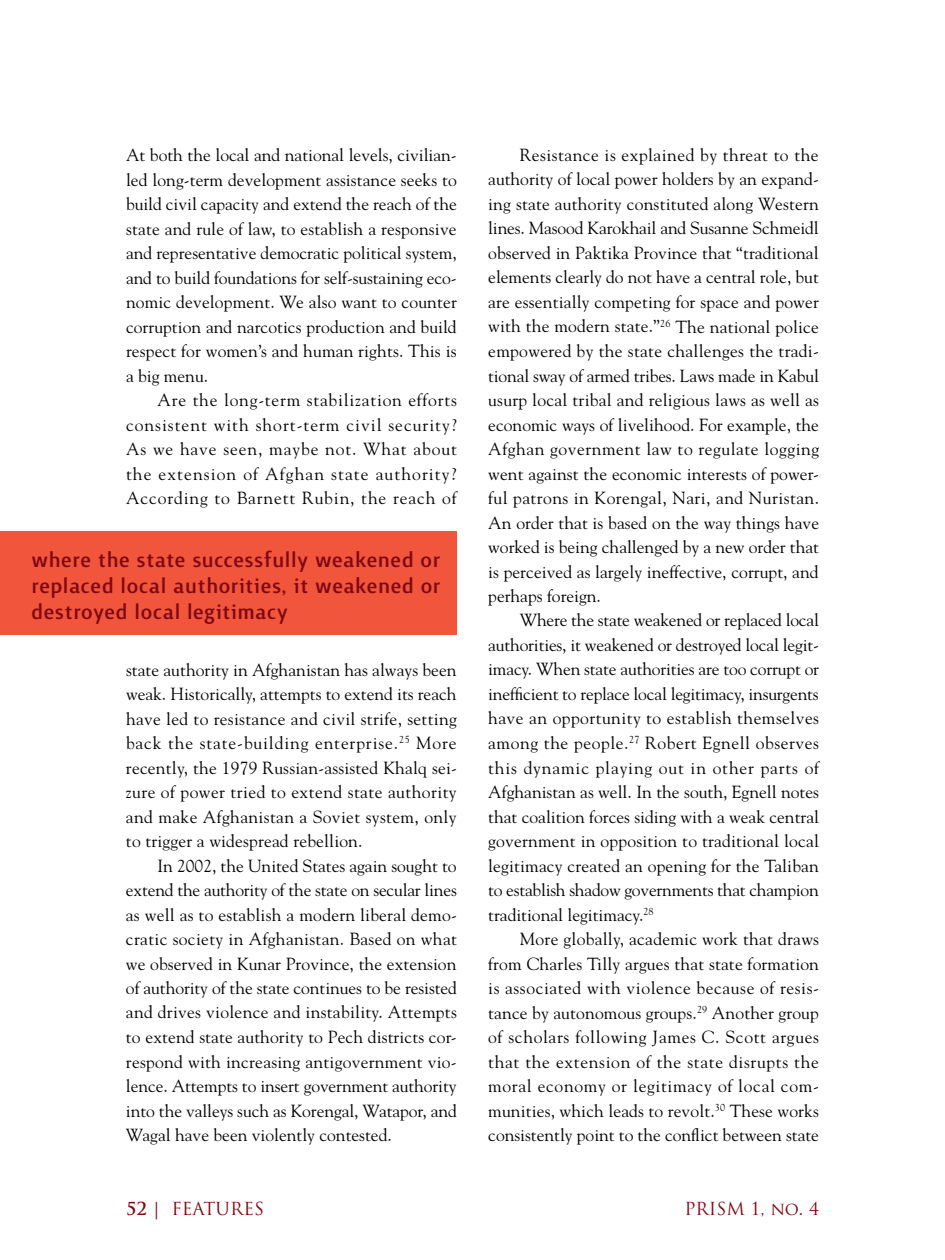
<style>
.page{position:relative;width:945px;height:1260px;background:#fff}
.page>*{position:absolute;margin:0;border:0;box-sizing:border-box;transform-origin:0 0}
.t1{font:500 26.25px/26.2px "Surface";letter-spacing:.02em;color:#7f0814;text-align:justify}
.t2{font:17.5px/24.5px "Goudy Std";letter-spacing:.005em;color:#000;text-align:justify}
.t3{font:17.5px "Trajan Pro";color:#7f0814}
.s1{font-weight:700}
</style>
<div class="page">
<div style="left:0;top:531px;width:457px;height:104px;background:#f1563c"></div>
<p class="t2" style="left:126px;top:142px;width:332px">At both the local and national levels, civilian&shy;led long-term development assistance seeks to build civil capacity and extend the reach of the state and rule of law, to establish a responsive and representative democratic political system, and to build foundations for self-sustaining eco&shy;nomic development. We also want to counter corruption and narcotics production and build respect for women’s and human rights. This is a big menu.</p>
<p class="t2" style="left:126px;top:387px;width:332px;text-indent:32px">Are the long-term stabilization efforts consistent with short-term civil security?<br>As we have seen, maybe not. What about the extension of Afghan state authority?<br>According to Barnett Rubin, the reach of</p>
<h1 class="t1" style="left:32px;top:547px;width:411px">where the state successfully weakened or replaced local authorities, it weakened or destroyed local legitimacy</h1>
<p class="t2" style="left:126px;top:657px;width:332px">state authority in Afghanistan has always been weak. Historically, attempts to extend its reach have led to resistance and civil strife, setting back the state-building enterprise.<sup>25</sup> More recently, the 1979 Russian-assisted Khalq sei&shy;zure of power tried to extend state authority and make Afghanistan a Soviet system, only to trigger a widespread rebellion.</p>
<p class="t2" style="left:126px;top:853px;width:332px;text-indent:32px">In 2002, the United States again sought to extend the authority of the state on secular lines as well as to establish a modern liberal demo&shy;cratic society in Afghanistan. Based on what we observed in Kunar Province, the extension of authority of the state continues to be resisted and drives violence and instability. Attempts to extend state authority to Pech districts cor&shy;respond with increasing antigovernment vio&shy;lence. Attempts to insert government authority into the valleys such as Korengal, Watapor, and Wagal have been violently contested.</p>
<p class="t2" style="left:488px;top:142px;width:332px;text-indent:32px">Resistance is explained by threat to the authority of local power holders by an expand&shy;ing state authority constituted along Western lines. Masood Karokhail and Susanne Schmeidl observed in Paktika Province that “traditional elements clearly do not have a central role, but are essentially competing for space and power with the modern state.”<sup>26</sup> The national police empowered by the state challenges the tradi&shy;tional sway of armed tribes. Laws made in Kabul usurp local tribal and religious laws as well as economic ways of livelihood. For example, the Afghan government law to regulate logging went against the economic interests of power&shy;ful patrons in Korengal, Nari, and Nuristan.<br>An order that is based on the way things have worked is being challenged by a new order that is perceived as largely ineffective, corrupt, and perhaps foreign.</p>
<p class="t2" style="left:488px;top:608px;width:332px;text-indent:32px">Where the state weakened or replaced local authorities, it weakened or destroyed local legit&shy;imacy. When state authorities are too corrupt or inefficient to replace local legitimacy, insurgents have an opportunity to establish themselves among the people.<sup>27</sup> Robert Egnell observes this dynamic playing out in other parts of Afghanistan as well. In the south, Egnell notes that coalition forces siding with a weak central government in opposition to traditional local legitimacy created an opening for the Taliban to establish shadow governments that champion traditional legitimacy.<sup>28</sup></p>
<p class="t2" style="left:488px;top:926px;width:332px;text-indent:32px">More globally, academic work that draws from Charles Tilly argues that state formation is associated with violence because of resis&shy;tance by autonomous groups.<sup>29</sup> Another group of scholars following James C. Scott argues that the extension of the state disrupts the moral economy or legitimacy of local com&shy;munities, which leads to revolt.<sup>30</sup> These works consistently point to the conflict between state</p>
<p class="t3" style="left:126px;top:1197px;width:136px"><span class="s1">52 |</span> FEATURES</p>
<p class="t3" style="left:685px;top:1197px;width:136px">PRISM 1, NO. 4</p>
</div>
